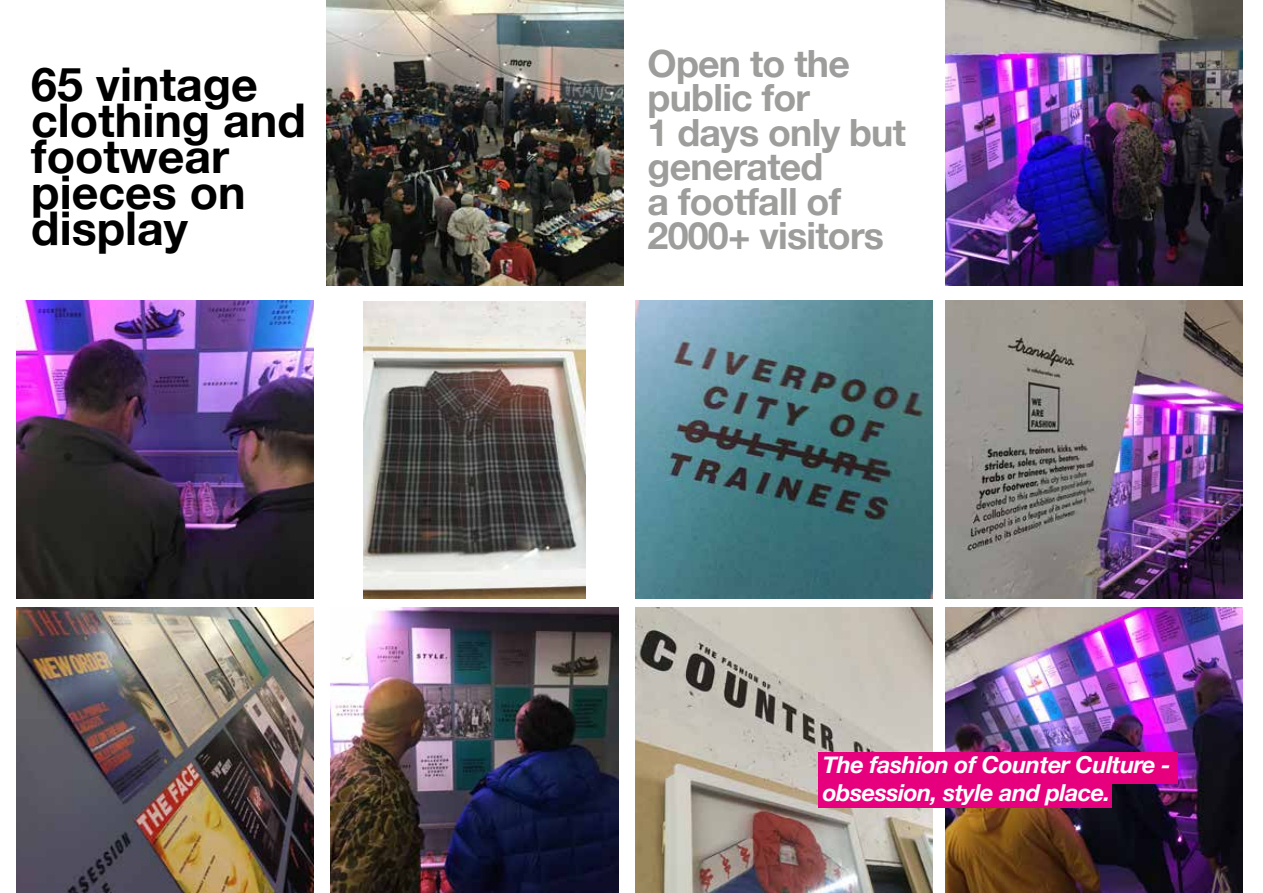
<style>
.page{position:relative;width:1263px;height:893px;background:#fff}
.page>*{position:absolute;margin:0;border:0;box-sizing:border-box;transform-origin:0 0}
.t1{font:700 46.5px/36px "Helvetica Neue";color:#000}
.t2{font:700 37.5px/34.5px "Helvetica Neue";letter-spacing:-.02em;color:#9d9d9c}
.t3{font:italic 700 23.4px/28px "Helvetica Neue";letter-spacing:-.02em;color:#fff}
</style>
<div class="page">
<img style="left:946px;top:301px;width:297px;height:297px">
<img style="left:331px;top:607px;width:287px;height:286px">
<img style="left:16px;top:607px;width:297px;height:286px">
<img style="left:636px;top:607px;width:297px;height:286px">
<img style="left:946px;top:607px;width:297px;height:286px">
<img style="left:326px;top:0;width:297px;height:286px">
<img style="left:946px;top:0;width:297px;height:285px">
<img style="left:363px;top:301px;width:223px;height:297px">
<img style="left:16px;top:301px;width:297px;height:298px">
<img style="left:636px;top:301px;width:297px;height:297px">
<div style="left:819px;top:752px;width:359px;height:32px;background:#e6007d"></div>
<div style="left:819px;top:776px;width:293px;height:32px;background:#e6007d"></div>
<p class="t1" style="left:31px;top:67px;width:276px">65 vintage clothing and footwear pieces on display</p>
<p class="t2" style="left:648px;top:47px;width:260px">Open to the public for<br>1 days only but generated<br>a footfall of<br>2000+ visitors</p>
<p class="t3" style="left:823px;top:751px;width:349px">The fashion of Counter Culture - obsession, style and place.</p>
</div>
